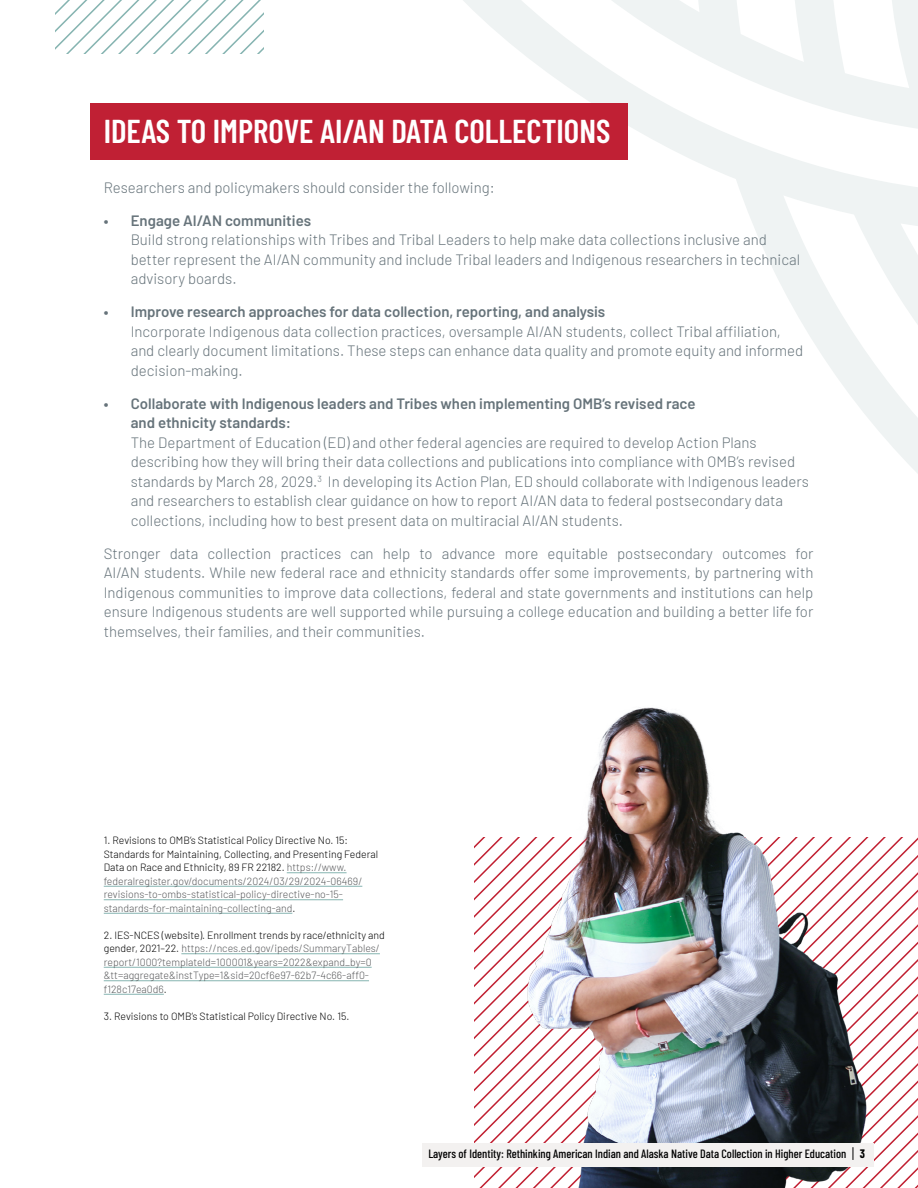
<style>
.page{position:relative;width:918px;height:1188px;background:#fff}
.page>*{position:absolute;margin:0;border:0;box-sizing:border-box;transform-origin:0 0}
.t1{font:600 33px "Barlow Condensed";color:#fff}
.t2{font:300 15px/19.5px "Barlow";color:#66737a}
.t3{font:600 15px/19.5px "Barlow";color:#66737a}
.t4{font:500 12px "Barlow Condensed";color:#000}
.t5{font:300 10.5px/13.5px "Barlow";color:#58595b}
.t6{font:300 10.5px "Barlow";color:#000}
.s1{color:#000}
.s2{font-weight:700}
</style>
<div class="page">
<svg style="left:433px;top:0;width:485px;height:473px"></svg>
<div style="left:90px;top:104px;width:537px;height:56px;background:#c02034"></div>
<svg style="left:474px;top:837px;width:444px;height:351px"></svg>
<img style="left:479px;top:707px;width:391px;height:481px">
<div style="left:422px;top:1143px;width:452px;height:23px;background:#f3f1f0"></div>
<svg style="left:853px;top:1147px;width:1px;height:13px"></svg>
<svg style="left:55px;top:0;width:209px;height:54px"></svg>
<hr style="left:287px;top:872px;width:60px;height:1px;background:#86b4b1">
<hr style="left:104px;top:886px;width:258px;height:1px;background:#86b4b1">
<hr style="left:104px;top:899px;width:239px;height:1px;background:#86b4b1">
<hr style="left:104px;top:913px;width:188px;height:1px;background:#86b4b1">
<hr style="left:181px;top:953px;width:199px;height:1px;background:#86b4b1">
<hr style="left:104px;top:967px;width:268px;height:1px;background:#86b4b1">
<hr style="left:104px;top:980px;width:265px;height:1px;background:#86b4b1">
<hr style="left:104px;top:994px;width:60px;height:1px;background:#86b4b1">
<h1 class="t1" style="left:104px;top:108px;width:508px">IDEAS TO IMPROVE AI/AN DATA COLLECTIONS</h1>
<p class="t2" style="left:104px;top:176px;width:393px">Researchers and policymakers should consider the following:</p>
<p class="t3" style="left:104px;top:209px;width:209px">• Engage AI/AN communities</p>
<p class="t2" style="left:131px;top:229px;width:671px">Build strong relationships with Tribes and Tribal Leaders to help make data collections inclusive and better represent the AI/AN community and include Tribal leaders and Indigenous researchers in technical advisory boards.</p>
<p class="t3" style="left:104px;top:301px;width:503px">• Improve research approaches for data collection, reporting, and analysis</p>
<p class="t2" style="left:131px;top:320px;width:674px">Incorporate Indigenous data collection practices, oversample AI/AN students, collect Tribal affiliation, and clearly document limitations. These steps can enhance data quality and promote equity and informed decision-making.</p>
<p class="t3" style="left:131px;top:392px;width:566px;text-indent:-27px">• Collaborate with Indigenous leaders and Tribes when implementing OMB’s revised race and ethnicity standards:</p>
<p class="t2" style="left:131px;top:431px;width:680px">The Department of Education (ED) and other federal agencies are required to develop Action Plans describing how they will bring their data collections and publications into compliance with OMB’s revised standards by March 28, 2029.<sup>3</sup> In developing its Action Plan, ED should collaborate with Indigenous leaders and researchers to establish clear guidance on how to report AI/AN data to federal postsecondary data collections, including how to best present data on multiracial AI/AN students.</p>
<p class="t2" style="left:104px;top:542px;width:711px;text-align:justify">Stronger data collection practices can help to advance more equitable postsecondary outcomes for AI/AN students. While new federal race and ethnicity standards offer some improvements, by partnering with Indigenous communities to improve data collections, federal and state governments and institutions can help ensure Indigenous students are well supported while pursuing a college education and building a better life for themselves, their families, and their communities.</p>
<p class="t5" style="left:104px;top:833px;width:276px"><span class="s1">1. Revisions to OMB’s Statistical Policy Directive No. 15:<br>Standards for Maintaining, Collecting, and Presenting Federal Data on Race and Ethnicity, 89 FR 22182.</span> https://www. federalregister.gov/documents/2024/03/29/2024-06469/ revisions-to-ombs-statistical-policy-directive-no-15- standards-for-maintaining-collecting-and<span class="s1">.</span></p>
<p class="t5" style="left:104px;top:927px;width:283px"><span class="s1">2. IES-NCES (website). Enrollment trends by race/ethnicity and gender, 2021–22.</span> https://nces.ed.gov/ipeds/SummaryTables/ report/1000?templateId=100001&amp;years=2022&amp;expand_by=0 &amp;tt=aggregate&amp;instType=1&amp;sid=20cf6e97-62b7-4c66-aff0- f128c17ea0d6<span class="s1">.</span></p>
<p class="t6" style="left:104px;top:1008px;width:247px">3. Revisions to OMB’s Statistical Policy Directive No. 15.</p>
<p class="t4" style="left:428px;top:1145px;width:438px">Layers of Identity: Rethinking American Indian and Alaska Native Data Collection in Higher Education <span class="s2">3</span></p>
</div>
